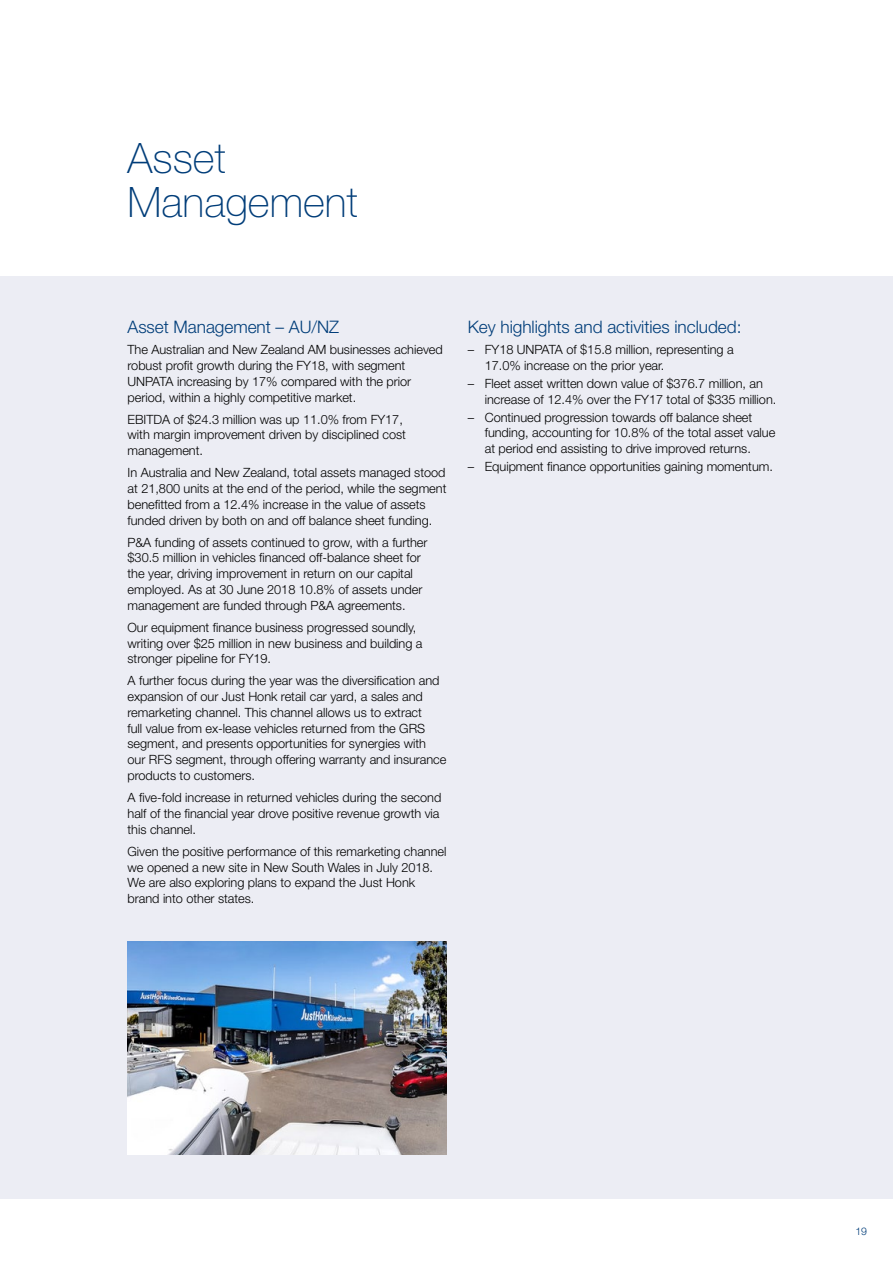
<style>
.page{position:relative;width:893px;height:1263px;background:#fff}
.page>*{position:absolute;margin:0;border:0;box-sizing:border-box;transform-origin:0 0}
.H1_-_Page_Heading{font:100 42px/43.5px "Helvetica Neue";color:#003d79}
.H2_-_Subheading_-_Bl{font:300 17.25px "Helvetica Neue";letter-spacing:-.005em;color:#003d79}
.Body{font:300 12.75px/15.8px "Helvetica Neue";letter-spacing:-.005em;color:#000}
.Bullets_-_Dash_-_Reg{font:300 12.75px/15.8px "Helvetica Neue";letter-spacing:-.005em;color:#000}
.Body_-_Last{font:300 12.75px/15.8px "Helvetica Neue";letter-spacing:-.005em;color:#000}
.t1{font:300 10.5px "Helvetica Neue";color:#003d79}
</style>
<div class="page">
<div style="left:0;top:276px;width:893px;height:923px;background:#ecedf4"></div>
<img style="left:128px;top:942px;width:318px;height:212px">
<p class="H1_-_Page_Heading" style="left:128px;top:137px;width:232px">Asset<br>Management</p>
<p class="H2_-_Subheading_-_Bl" style="left:128px;top:316px;width:213px">Asset Management – AU/NZ</p>
<p class="Body" style="left:128px;top:342px;width:317px">The Australian and New Zealand AM businesses achieved robust profit growth during the FY18, with segment UNPATA increasing by 17% compared with the prior period, within a highly competitive market.</p>
<p class="Body" style="left:128px;top:411px;width:280px">EBITDA of $24.3 million was up 11.0% from FY17, with margin improvement driven by disciplined cost management.</p>
<p class="Body" style="left:128px;top:465px;width:320px">In Australia and New Zealand, total assets managed stood at 21,800 units at the end of the period, while the segment benefitted from a 12.4% increase in the value of assets funded driven by both on and off balance sheet funding.</p>
<p class="Body" style="left:128px;top:534px;width:301px">P&amp;A funding of assets continued to grow, with a further $30.5 million in vehicles financed off-balance sheet for the year, driving improvement in return on our capital employed. As at 30 June 2018 10.8% of assets under management are funded through P&amp;A agreements.</p>
<p class="Body" style="left:128px;top:619px;width:297px">Our equipment finance business progressed soundly, writing over $25 million in new business and building a stronger pipeline for FY19.</p>
<p class="Body" style="left:128px;top:673px;width:320px">A further focus during the year was the diversification and expansion of our Just Honk retail car yard, a sales and remarketing channel. This channel allows us to extract<br>full value from ex-lease vehicles returned from the GRS segment, and presents opportunities for synergies with our RFS segment, through offering warranty and insurance products to customers.</p>
<p class="Body" style="left:128px;top:789px;width:315px">A five-fold increase in returned vehicles during the second half of the financial year drove positive revenue growth via this channel.</p>
<p class="Body_-_Last" style="left:128px;top:843px;width:320px">Given the positive performance of this remarketing channel we opened a new site in New South Wales in July 2018.<br>We are also exploring plans to expand the Just Honk brand into other states.</p>
<p class="H2_-_Subheading_-_Bl" style="left:468px;top:316px;width:275px">Key highlights and activities included:</p>
<p class="Bullets_-_Dash_-_Reg" style="left:485px;top:342px;width:250px;text-indent:-17px">– FY18 UNPATA of $15.8 million, representing a<br>17.0% increase on the prior year.</p>
<p class="Bullets_-_Dash_-_Reg" style="left:485px;top:375px;width:293px;text-indent:-17px">– Fleet asset written down value of $376.7 million, an increase of 12.4% over the FY17 total of $335 million.</p>
<p class="Bullets_-_Dash_-_Reg" style="left:485px;top:409px;width:292px;text-indent:-17px">– Continued progression towards off balance sheet funding, accounting for 10.8% of the total asset value at period end assisting to drive improved returns.</p>
<p class="Bullets_-_Dash_-_Reg" style="left:468px;top:458px;width:307px">– Equipment finance opportunities gaining momentum.</p>
<p class="t1" style="left:855px;top:1225px;width:13px">19</p>
</div>
